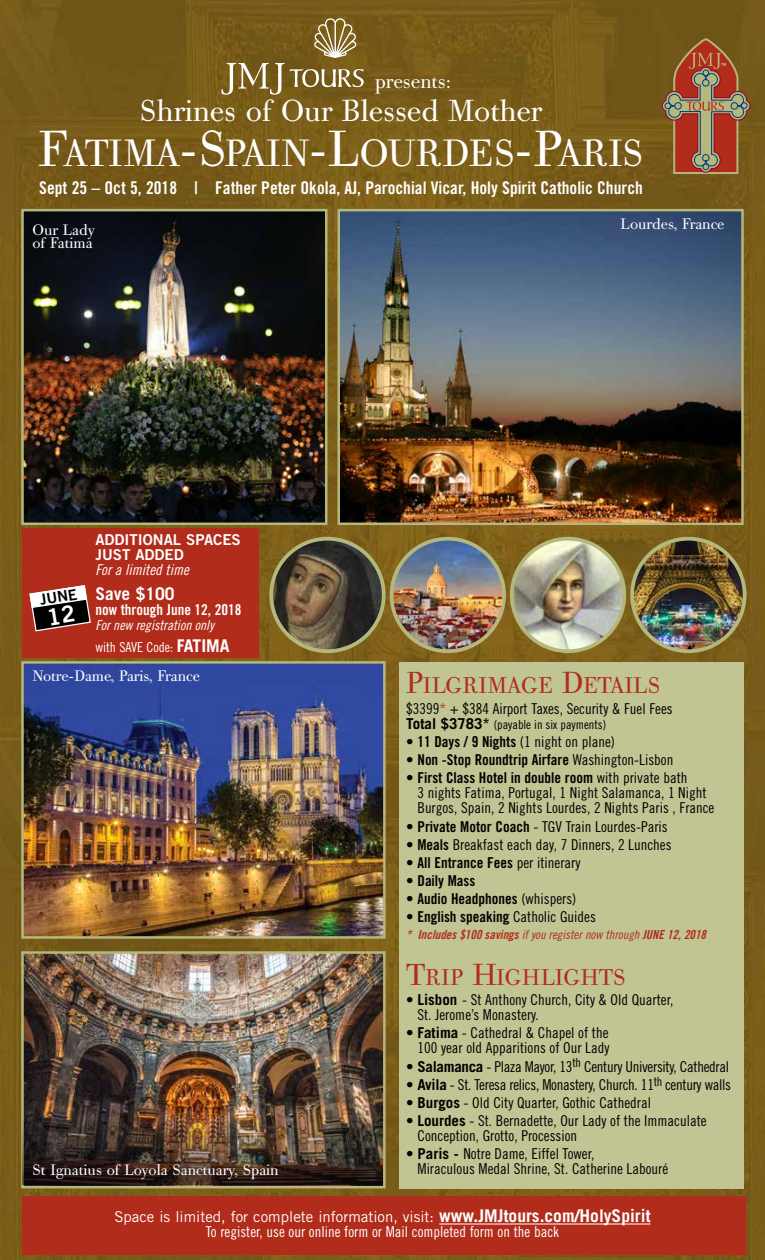
<style>
.page{position:relative;width:765px;height:1260px;background:#fff}
.page>*{position:absolute;margin:0;border:0;box-sizing:border-box;transform-origin:0 0}
.t1{font:37.5px "Bodoni Old Face BE";letter-spacing:.015em;color:#fff}
.t2{font:30px "Bodoni Old Face BE";color:#fff}
.t3{font:22.5px "Bodoni Old Face BE";color:#b22c1c}
.t4{font:22.5px "Bodoni Old Face BE";letter-spacing:.02em;color:#b22c1c}
.t5{font:20px "Bodoni Old Face BE";color:#fff}
.t6{font:17.5px "Trade Gothic Bold Cond Twenty";color:#fff}
.t7{font:700 17.5px "Trade Gothic";color:#fff}
.t8{font:15px/15px "Trade Gothic Cond Eighteen";color:#000}
.t9{font:15px "Trade Gothic Bold Cond Twenty";color:#000}
.t10{font:15px "Trade Gothic Cond Eighteen";letter-spacing:-.02em;color:#000}
.t11{font:15px/13.8px "Bodoni Old Face BE";color:#fff}
.t12{font:15px "Trade Gothic";color:#fff}
.t13{font:15px "Trade Gothic Cond Eighteen";color:#fff}
.t14{font:15px/15px "Trade Gothic Bold Two";color:#fff}
.t15{font:15px "Trade Gothic Bold Cond Twenty";color:#fff}
.t16{font:15px "Trade Gothic Cond Eighteen Obl";color:#fff}
.t17{font:15px "Trade Gothic Bold Two";color:#000}
.t18{font:13.75px "Trade Gothic Cond Eighteen Obl";color:#fff}
.t19{font:13.75px "Trade Gothic Cond Eighteen";color:#fff}
.t20{font:12.5px "Trade Gothic Bold Cond Twenty Obl";color:#b22c1c}
.t21{font:12.5px "Trade Gothic Cond Eighteen";color:#000}
.s1{font-size:50px}
.s2{font-family:"Trade Gothic";font-weight:700;font-size:17.5px}
.s3{font-size:30px}
.s4{color:#b22c1c}
.s5{font-family:"Trade Gothic";font-weight:700;font-size:15px}
.s6{font-family:"Trade Gothic Bold Cond Twenty"}
.s7{font-family:"Trade Gothic Cond Eighteen"}
.s8{font-family:"Trade Gothic Cond Eighteen Obl"}
.s9{font-family:"Trade Gothic";font-weight:700}
.s10{font-weight:700;font-size:17.5px}
</style>
<div class="page">
<img style="left:0;top:0;width:765px;height:738px">
<img style="left:0;top:738px;width:765px;height:522px">
<img style="left:24px;top:212px;width:301px;height:310px">
<div style="left:21px;top:209px;width:307px;height:316px;border:2px solid #b4b87d"></div>
<img style="left:341px;top:212px;width:400px;height:310px">
<div style="left:338px;top:209px;width:406px;height:316px;border:2px solid #b4b87d"></div>
<img style="left:271px;top:539px;width:111px;height:112px">
<div style="left:269px;top:537px;width:117px;height:116px;border:4px solid #b4b87d;border-radius:50%"></div>
<img style="left:392px;top:540px;width:112px;height:111px">
<div style="left:390px;top:537px;width:116px;height:116px;border:4px solid #b4b87d;border-radius:50%"></div>
<img style="left:512px;top:539px;width:112px;height:112px;border-radius:56px">
<div style="left:510px;top:537px;width:116px;height:116px;border:4px solid #b4b87d;border-radius:50%"></div>
<img style="left:632px;top:539px;width:113px;height:112px;border-radius:56px">
<div style="left:630px;top:537px;width:116px;height:116px;border:4px solid #b4b87d;border-radius:50%"></div>
<img style="left:24px;top:664px;width:359px;height:272px">
<div style="left:21px;top:661px;width:365px;height:278px;border:2px solid #b4b87d"></div>
<img style="left:24px;top:954px;width:358px;height:156px">
<div style="left:21px;top:951px;width:365px;height:237px;border:2px solid #b4b87d"></div>
<svg style="left:662px;top:37px;width:89px;height:138px;background:#955d38"></svg>
<div style="left:22px;top:1196px;width:724px;height:59px;background:#b22c1c"></div>
<hr style="left:439px;top:1224px;width:212px;height:1px;background:#fff">
<div style="left:399px;top:662px;width:345px;height:526px;background:#c1c593"></div>
<img style="left:22px;top:1110px;width:360px;height:75px">
<div style="left:22px;top:529px;width:237px;height:129px;background:#b22c1c"></div>
<svg style="left:222px;top:18px;width:142px;height:77px;background:#866e34"></svg>
<svg style="left:29px;top:585px;width:62px;height:47px"></svg>
<h3 class="t5" style="left:375px;top:69px;width:77px">presents:</h3>
<h2 class="t2" style="left:140px;top:92px;width:404px">Shrines of Our Blessed Mother</h2>
<h1 class="t1" style="left:39px;top:129px;width:607px"><span class="s1">F</span>ATIMA<span class="s1">-S</span>PAIN<span class="s1">-L</span>OURDES<span class="s1">-P</span>ARIS</h1>
<p class="t6" style="left:39px;top:177px;width:605px">Sept 25 – Oct 5, 2018 | Father Peter Okola, AJ, Parochial Vicar, Holy Spirit Catholic Church</p>
<p class="t11" style="left:32px;top:223px;width:64px">Our Lady of Fatima</p>
<p class="t17" style="left:39px;top:591px;width:39px;rotate:-9deg">JUNE</p>
<p class="t14" style="left:95px;top:531px;width:147px">ADDITIONAL SPACES<br>JUST ADDED</p>
<p class="t16" style="left:95px;top:560px;width:95px">For a limited time</p>
<p class="t7" style="left:95px;top:583px;width:81px">Save $100</p>
<p class="t15" style="left:95px;top:600px;width:148px">now through June 12, 2018</p>
<p class="t18" style="left:95px;top:617px;width:120px">For new registration only</p>
<p class="t19" style="left:95px;top:639px;width:136px">with SAVE Code: <span class="s2">FATIMA</span></p>
<p class="t11" style="left:32px;top:669px;width:169px">Notre-Dame, Paris, France</p>
<p class="t11" style="left:32px;top:1163px;width:248px">St Ignatius of Loyola Sanctuary, Spain</p>
<p class="t11" style="left:621px;top:217px;width:105px">Lourdes, France</p>
<h3 class="t3" style="left:406px;top:671px;width:256px"><span class="s3">P</span>ILGRIMAGE <span class="s3">D</span>ETAILS</h3>
<p class="t8" style="left:406px;top:701px;width:268px">$3399<span class="s4">*</span> + $384 Airport Taxes, Security &amp; Fuel Fees</p>
<p class="t21" style="left:406px;top:717px;width:202px"><span class="s5">Total $3783*</span> (payable in six payments)</p>
<p class="t8" style="left:406px;top:734px;width:210px">• <span class="s6">11 Days / 9 Nights</span> (1 night on plane)</p>
<p class="t9" style="left:406px;top:751px;width:269px"><span class="s7">•</span> Non -Stop Roundtrip Airfare <span class="s7">Washington-Lisbon</span></p>
<p class="t9" style="left:406px;top:769px;width:283px"><span class="s7">•</span> First Class Hotel in double room <span class="s7">with private bath</span></p>
<p class="t8" style="left:418px;top:785px;width:298px">3 nights Fatima, Portugal, 1 Night Salamanca, 1 Night<br>Burgos, Spain, 2 Nights Lourdes, 2 Nights Paris , France</p>
<p class="t8" style="left:406px;top:819px;width:263px">• <span class="s6">Private Motor Coach</span> - TGV Train Lourdes-Paris</p>
<p class="t8" style="left:406px;top:837px;width:267px">• <span class="s6">Meals</span> Breakfast each day, 7 Dinners, 2 Lunches</p>
<p class="t9" style="left:406px;top:853px;width:176px"><span class="s7">•</span> All Entrance Fees <span class="s7">per itinerary</span></p>
<p class="t9" style="left:406px;top:871px;width:71px"><span class="s7">•</span> Daily Mass</p>
<p class="t9" style="left:406px;top:890px;width:172px"><span class="s7">•</span> Audio Headphones <span class="s7">(whispers)</span></p>
<p class="t8" style="left:406px;top:909px;width:191px">• <span class="s6">English speaking</span> Catholic Guides</p>
<p class="t20" style="left:406px;top:927px;width:301px">* Includes $100 savings <span class="s8">if you register now through</span> JUNE 12, 2018</p>
<h3 class="t4" style="left:406px;top:963px;width:221px"><span class="s3">T</span>RIP <span class="s3">H</span>IGHLIGHTS</h3>
<p class="t8" style="left:418px;top:992px;width:257px;text-indent:-11px">• <span class="s9">Lisbon</span> - St Anthony Church, City &amp; Old Quarter,<br>St. Jerome’s Monastery.</p>
<p class="t8" style="left:406px;top:1025px;width:205px;text-align:right">• <span class="s9">Fatima</span> - Cathedral &amp; Chapel of the<br>100 year old Apparitions of Our Lady</p>
<p class="t10" style="left:406px;top:1057px;width:324px">• <span class="s9">Salamanca</span> - Plaza Mayor, 13<sup>th</sup> Century University, Cathedral</p>
<p class="t10" style="left:406px;top:1075px;width:326px">• <span class="s9">Avila</span> - St. Teresa relics, Monastery, Church. 11<sup>th</sup> century walls</p>
<p class="t8" style="left:406px;top:1095px;width:246px">• <span class="s9">Burgos</span> - Old City Quarter, Gothic Cathedral</p>
<p class="t8" style="left:418px;top:1113px;width:291px;text-indent:-11px">• <span class="s9">Lourdes</span> - St. Bernadette, Our Lady of the Immaculate<br>Conception, Grotto, Procession</p>
<p class="t8" style="left:418px;top:1146px;width:252px;text-indent:-11px">• <span class="s9">Paris -</span> Notre Dame, Eiffel Tower,<br>Miraculous Medal Shrine, St. Catherine Labouré</p>
<p class="t12" style="left:114px;top:1208px;width:538px">Space is limited, for complete information, visit: <span class="s10">www.JMJtours.com/HolySpirit</span></p>
<p class="t13" style="left:206px;top:1223px;width:355px">To register, use our online form or Mail completed form on the back</p>
</div>
